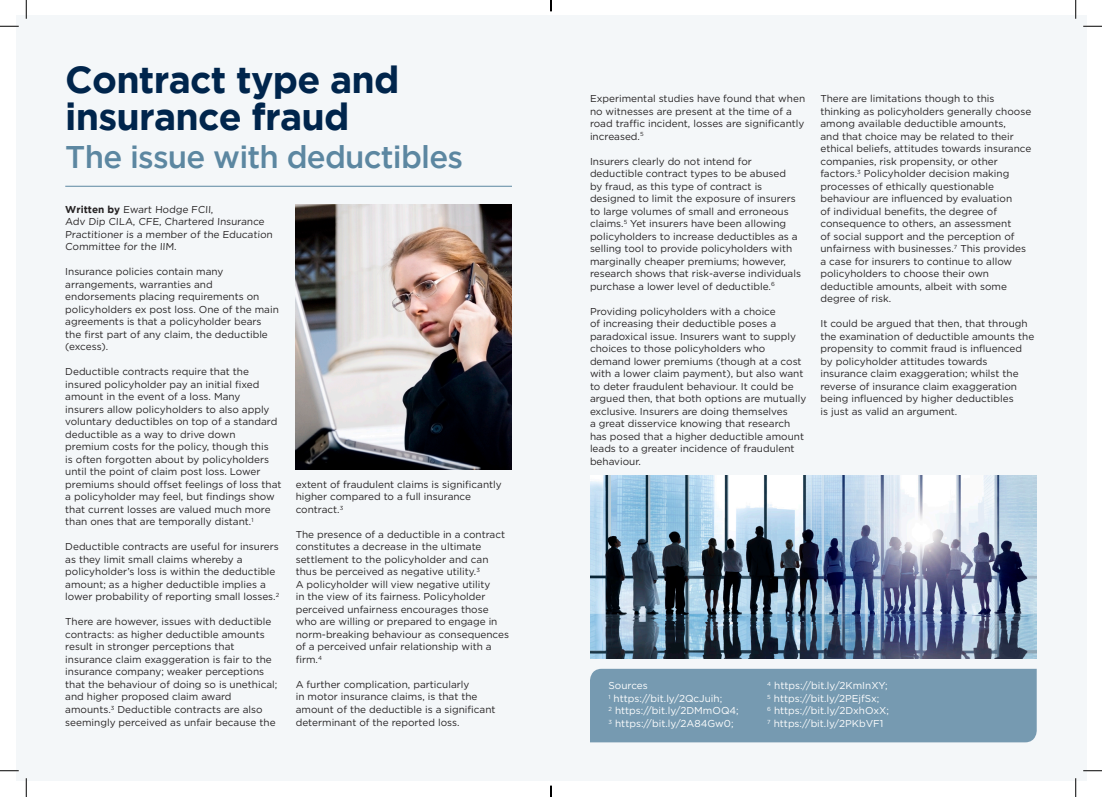
<style>
.page{position:relative;width:1102px;height:797px;background:#fff}
.page>*{position:absolute;margin:0;border:0;box-sizing:border-box;transform-origin:0 0}
.t1{font:700 37.5px/37.5px "Gotham";letter-spacing:-.02em;color:#00254c}
.t2{font:500 31.25px "Gotham";letter-spacing:-.025em;color:#5c87a1}
.t3{font:10px/12.5px "Gotham HTF";color:#262324}
.t4{font:10px "Gotham HTF";color:#fff}
.s1{font-family:"Gotham";font-weight:700}
</style>
<div class="page">
<div style="left:16px;top:16px;width:1070px;height:765px;background:#f4f7f9"></div>
<hr style="left:65px;top:186px;width:447px;height:1px;background:#5c87a1">
<img style="left:296px;top:204px;width:216px;height:265px">
<img style="left:590px;top:475px;width:446px;height:183px">
<div style="left:590px;top:668px;width:446px;height:74px;background:#769ab1"></div>
<svg style="left:0;top:25px;width:19px;height:2px"></svg>
<svg style="left:1083px;top:25px;width:18px;height:2px"></svg>
<svg style="left:0;top:770px;width:19px;height:1px"></svg>
<svg style="left:1083px;top:770px;width:18px;height:1px"></svg>
<svg style="left:25px;top:0;width:2px;height:19px"></svg>
<svg style="left:25px;top:778px;width:2px;height:19px"></svg>
<svg style="left:1074px;top:0;width:2px;height:19px"></svg>
<svg style="left:1075px;top:778px;width:1px;height:19px"></svg>
<svg style="left:550px;top:785px;width:1px;height:12px"></svg>
<p class="t1" style="left:65px;top:60px;width:336px">Contract type and insurance fraud</p>
<p class="t2" style="left:65px;top:139px;width:399px">The issue with deductibles</p>
<p class="t3" style="left:65px;top:203px;width:209px"><span class="s1">Written by</span> Ewart Hodge FCII,<br>Adv Dip CILA, CFE, Chartered Insurance<br>Practitioner is a member of the Education<br>Committee for the IIM.</p>
<p class="t3" style="left:65px;top:265px;width:215px">Insurance policies contain many arrangements, warranties and endorsements placing requirements on policyholders ex post loss. One of the main agreements is that a policyholder bears the first part of any claim, the deductible (excess).</p>
<p class="t3" style="left:65px;top:365px;width:218px">Deductible contracts require that the insured policyholder pay an initial fixed amount in the event of a loss. Many insurers allow policyholders to also apply voluntary deductibles on top of a standard deductible as a way to drive down premium costs for the policy, though this<br>is often forgotten about by policyholders until the point of claim post loss. Lower premiums should offset feelings of loss that a policyholder may feel, but findings show that current losses are valued much more than ones that are temporally distant.<sup>1</sup></p>
<p class="t3" style="left:65px;top:540px;width:215px">Deductible contracts are useful for insurers as they limit small claims whereby a policyholder’s loss is within the deductible amount; as a higher deductible implies a lower probability of reporting small losses.<sup>2</sup></p>
<p class="t3" style="left:65px;top:615px;width:214px">There are however, issues with deductible contracts: as higher deductible amounts result in stronger perceptions that insurance claim exaggeration is fair to the insurance company; weaker perceptions that the behaviour of doing so is unethical; and higher proposed claim award amounts.<sup>3</sup> Deductible contracts are also seemingly perceived as unfair because the</p>
<p class="t3" style="left:296px;top:478px;width:207px">extent of fraudulent claims is significantly higher compared to a full insurance contract.<sup>3</sup></p>
<p class="t3" style="left:296px;top:528px;width:215px">The presence of a deductible in a contract constitutes a decrease in the ultimate settlement to the policyholder and can thus be perceived as negative utility.<sup>3<br></sup>A policyholder will view negative utility<br>in the view of its fairness. Policyholder perceived unfairness encourages those who are willing or prepared to engage in norm-breaking behaviour as consequences of a perceived unfair relationship with a firm.<sup>4</sup></p>
<p class="t3" style="left:296px;top:678px;width:201px">A further complication, particularly<br>in motor insurance claims, is that the amount of the deductible is a significant determinant of the reported loss.</p>
<p class="t3" style="left:590px;top:92px;width:217px">Experimental studies have found that when no witnesses are present at the time of a road traffic incident, losses are significantly increased.<sup>5</sup></p>
<p class="t3" style="left:590px;top:155px;width:212px">Insurers clearly do not intend for deductible contract types to be abused<br>by fraud, as this type of contract is designed to limit the exposure of insurers to large volumes of small and erroneous claims.<sup>5</sup> Yet insurers have been allowing policyholders to increase deductibles as a selling tool to provide policyholders with marginally cheaper premiums; however, research shows that risk-averse individuals purchase a lower level of deductible.<sup>6</sup></p>
<p class="t3" style="left:590px;top:305px;width:218px">Providing policyholders with a choice<br>of increasing their deductible poses a paradoxical issue. Insurers want to supply choices to those policyholders who demand lower premiums (though at a cost with a lower claim payment), but also want to deter fraudulent behaviour. It could be argued then, that both options are mutually exclusive. Insurers are doing themselves<br>a great disservice knowing that research has posed that a higher deductible amount leads to a greater incidence of fraudulent behaviour.</p>
<p class="t3" style="left:820px;top:92px;width:212px">There are limitations though to this thinking as policyholders generally choose among available deductible amounts,<br>and that choice may be related to their ethical beliefs, attitudes towards insurance companies, risk propensity, or other factors.<sup>3</sup> Policyholder decision making processes of ethically questionable behaviour are influenced by evaluation<br>of individual benefits, the degree of consequence to others, an assessment<br>of social support and the perception of unfairness with businesses.<sup>7</sup> This provides a case for insurers to continue to allow policyholders to choose their own deductible amounts, albeit with some degree of risk.</p>
<p class="t3" style="left:820px;top:317px;width:215px">It could be argued that then, that through the examination of deductible amounts the propensity to commit fraud is influenced by policyholder attitudes towards insurance claim exaggeration; whilst the reverse of insurance claim exaggeration being influenced by higher deductibles<br>is just as valid an argument.</p>
<p class="t4" style="left:608px;top:680px;width:41px">Sources</p>
<p class="t4" style="left:608px;top:693px;width:115px"><sup>1</sup> https://bit.ly/2QcJuih;</p>
<p class="t4" style="left:608px;top:705px;width:132px"><sup>2</sup> https://bit.ly/2DMmOQ4;</p>
<p class="t4" style="left:608px;top:718px;width:127px"><sup>3</sup> https://bit.ly/2A84Gw0;</p>
<p class="t4" style="left:767px;top:680px;width:122px"><sup>4</sup> https://bit.ly/2KmInXY;</p>
<p class="t4" style="left:767px;top:693px;width:114px"><sup>5</sup> https://bit.ly/2PEjfSx;</p>
<p class="t4" style="left:767px;top:705px;width:123px"><sup>6</sup> https://bit.ly/2DxhOxX;</p>
<p class="t4" style="left:767px;top:718px;width:117px"><sup>7</sup> https://bit.ly/2PKbVF1</p>
</div>
